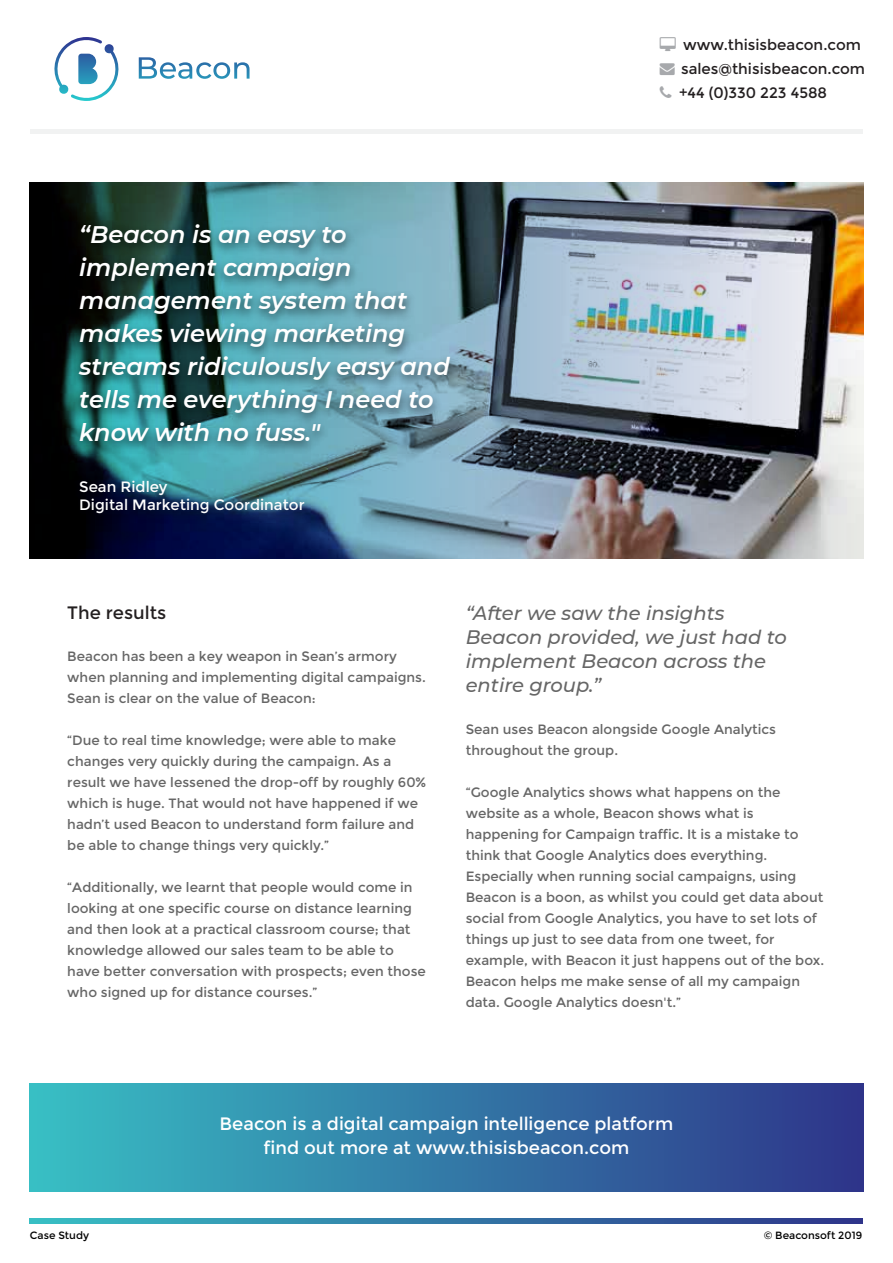
<style>
.page{position:relative;width:893px;height:1263px;background:#fff}
.page>*{position:absolute;margin:0;border:0;box-sizing:border-box;transform-origin:0 0}
.t1{font:italic 600 24px/33px "Montserrat";color:#fff}
.t2{font:italic 500 19.5px/24px "Montserrat";color:#666}
.t3{font:18px/24px "Montserrat";color:#fff;text-align:center}
.t4{font:18px "Montserrat";color:#231f20}
.t5{font:15px/24px "Montserrat";color:#231f20}
.t6{font:15px/18px "Montserrat";color:#fff}
.t7{font:13.5px/21px "Montserrat";color:#666}
.t8{font:10.5px "Montserrat";color:#000}
</style>
<div class="page">
<img style="left:30px;top:182px;width:833px;height:376px">
<img style="left:66px;top:213px;width:421px;height:320px">
<div style="left:30px;top:1083px;width:833px;height:108px;background:linear-gradient(to right,#38bfc4,#2e3489)"></div>
<div style="left:30px;top:129px;width:832px;height:5px;background:#f1f2f2"></div>
<svg style="left:54px;top:37px;width:196px;height:64px"></svg>
<svg style="left:30px;top:1218px;width:832px;height:5px;background:#3379a6"></svg>
<p class="t5" style="left:679px;top:33px;width:188px">www.thisisbeacon.com sales@thisisbeacon.com +44 (0)330 223 4588</p>
<h1 class="t1" style="left:79px;top:216px;width:372px">“Beacon is an easy to implement campaign management system that makes viewing marketing streams ridiculously easy and tells me everything I need to know with no fuss."</h1>
<p class="t6" style="left:79px;top:477px;width:227px">Sean Ridley<br>Digital Marketing Coordinator</p>
<h3 class="t4" style="left:67px;top:602px;width:101px">The results</h3>
<p class="t7" style="left:67px;top:646px;width:360px">Beacon has been a key weapon in Sean’s armory when planning and implementing digital campaigns.<br>Sean is clear on the value of Beacon:</p>
<p class="t7" style="left:67px;top:730px;width:360px">“Due to real time knowledge; were able to make changes very quickly during the campaign. As a result we have lessened the drop-off by roughly 60% which is huge. That would not have happened if we hadn’t used Beacon to understand form failure and be able to change things very quickly.”</p>
<p class="t7" style="left:67px;top:877px;width:360px">“Additionally, we learnt that people would come in looking at one specific course on distance learning and then look at a practical classroom course; that knowledge allowed our sales team to be able to have better conversation with prospects; even those who signed up for distance courses.”</p>
<h2 class="t2" style="left:466px;top:600px;width:323px">“After we saw the insights<br>Beacon provided, we just had to implement Beacon across the entire group.”</h2>
<p class="t7" style="left:466px;top:719px;width:312px">Sean uses Beacon alongside Google Analytics throughout the group.</p>
<p class="t7" style="left:466px;top:782px;width:360px">“Google Analytics shows what happens on the website as a whole, Beacon shows what is happening for Campaign traffic. It is a mistake to think that Google Analytics does everything.<br>Especially when running social campaigns, using Beacon is a boon, as whilst you could get data about social from Google Analytics, you have to set lots of things up just to see data from one tweet, for example, with Beacon it just happens out of the box.<br>Beacon helps me make sense of all my campaign data. Google Analytics doesn't.”</p>
<h3 class="t3" style="left:220px;top:1112px;width:455px">Beacon is a digital campaign intelligence platform find out more at www.thisisbeacon.com</h3>
<p class="t8" style="left:30px;top:1229px;width:61px">Case Study</p>
<p class="t8" style="left:764px;top:1229px;width:100px">© Beaconsoft 2019</p>
</div>
